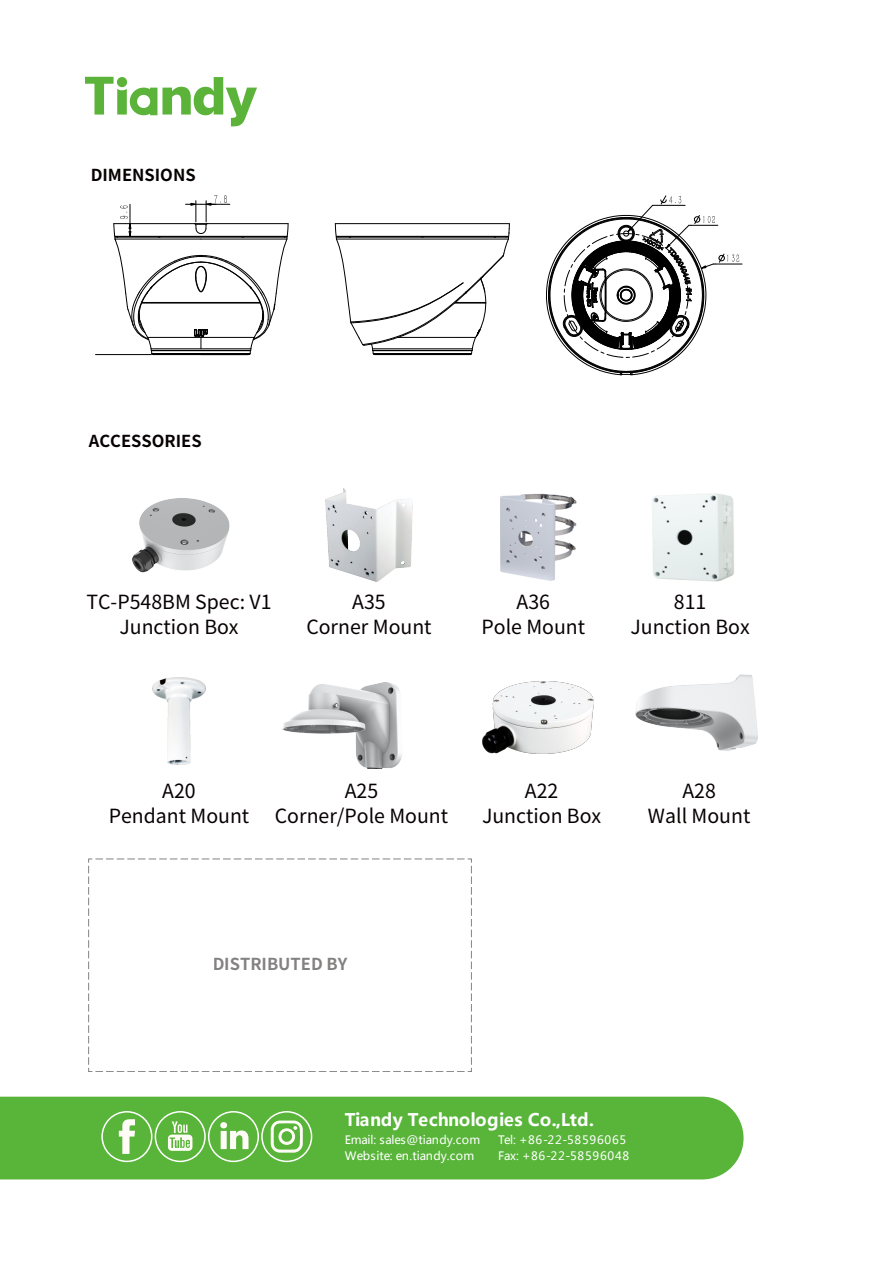
<style>
.page{position:relative;width:893px;height:1263px;background:#fff}
.page>*{position:absolute;margin:0;border:0;box-sizing:border-box;transform-origin:0 0}
.t1{font:19.5px/25px "Source Han Sans CN";color:#070102;text-align:center}
.t2{font:700 17.25px "Microsoft Ya Hei";letter-spacing:.005em;color:#fff}
.t3{font:700 16.5px "Source Han Sans CN";color:#070102}
.t4{font:11.55px/15.8px "Microsoft Ya Hei";letter-spacing:.015em;color:#fff}
.t5{font:11.55px/16px "Microsoft Ya Hei";letter-spacing:.065em;color:#fff}
</style>
<div class="page">
<div style="left:0;top:1097px;width:743px;height:82px;background:#58b539"></div>
<div style="left:101px;top:1111px;width:51px;height:51px;border:2px solid #fff;border-radius:50%"></div>
<svg style="left:119px;top:1119px;width:16px;height:35px"></svg>
<div style="left:155px;top:1111px;width:51px;height:51px;border:2px solid #fff;border-radius:50%"></div>
<svg style="left:168px;top:1121px;width:24px;height:30px"></svg>
<div style="left:208px;top:1111px;width:51px;height:51px;border:2px solid #fff;border-radius:50%"></div>
<svg style="left:220px;top:1122px;width:28px;height:27px"></svg>
<div style="left:261px;top:1111px;width:51px;height:51px;border:2px solid #fff;border-radius:50%"></div>
<svg style="left:271px;top:1120px;width:32px;height:33px"></svg>
<svg style="left:88px;top:859px;width:384px;height:213px"></svg>
<svg style="left:85px;top:77px;width:172px;height:49px"></svg>
<hr style="left:95px;top:354px;width:56px;height:1px;background:#000">
<svg style="left:335px;top:223px;width:175px;height:132px"></svg>
<svg style="left:113px;top:195px;width:176px;height:160px"></svg>
<svg style="left:546px;top:195px;width:196px;height:180px"></svg>
<img style="left:652px;top:493px;width:82px;height:89px">
<img style="left:325px;top:488px;width:88px;height:94px">
<img style="left:500px;top:493px;width:77px;height:88px">
<img style="left:152px;top:677px;width:54px;height:87px">
<img style="left:282px;top:682px;width:120px;height:87px">
<img style="left:483px;top:681px;width:111px;height:73px">
<img style="left:635px;top:674px;width:123px;height:77px">
<img style="left:132px;top:498px;width:98px;height:75px">
<p class="t3" style="left:91px;top:166px;width:106px">DIMENSIONS</p>
<p class="t3" style="left:89px;top:432px;width:114px">ACCESSORIES</p>
<p class="t1" style="left:87px;top:589px;width:186px">TC-P548BM Spec: V1<br>Junction Box</p>
<p class="t1" style="left:306px;top:589px;width:127px">A35<br>Corner Mount</p>
<p class="t1" style="left:481px;top:589px;width:105px">A36<br>Pole Mount</p>
<p class="t1" style="left:630px;top:589px;width:121px">811<br>Junction Box</p>
<p class="t1" style="left:109px;top:779px;width:142px">A20<br>Pendant Mount</p>
<p class="t1" style="left:275px;top:779px;width:175px">A25<br>Corner/Pole Mount</p>
<p class="t1" style="left:482px;top:779px;width:121px">A22<br>Junction Box</p>
<p class="t1" style="left:648px;top:779px;width:104px">A28<br>Wall Mount</p>
<p class="t3" style="left:212px;top:954px;width:136px">DISTRIBUTED BY</p>
<p class="t2" style="left:345px;top:1108px;width:251px">Tiandy Technologies Co.,Ltd.</p>
<p class="t4" style="left:345px;top:1131px;width:137px">Email: sales@tiandy.com<br>Website: en.tiandy.com</p>
<p class="t5" style="left:498px;top:1131px;width:133px">Tel: +86-22-58596065<br>Fax: +86-22-58596048</p>
</div>
